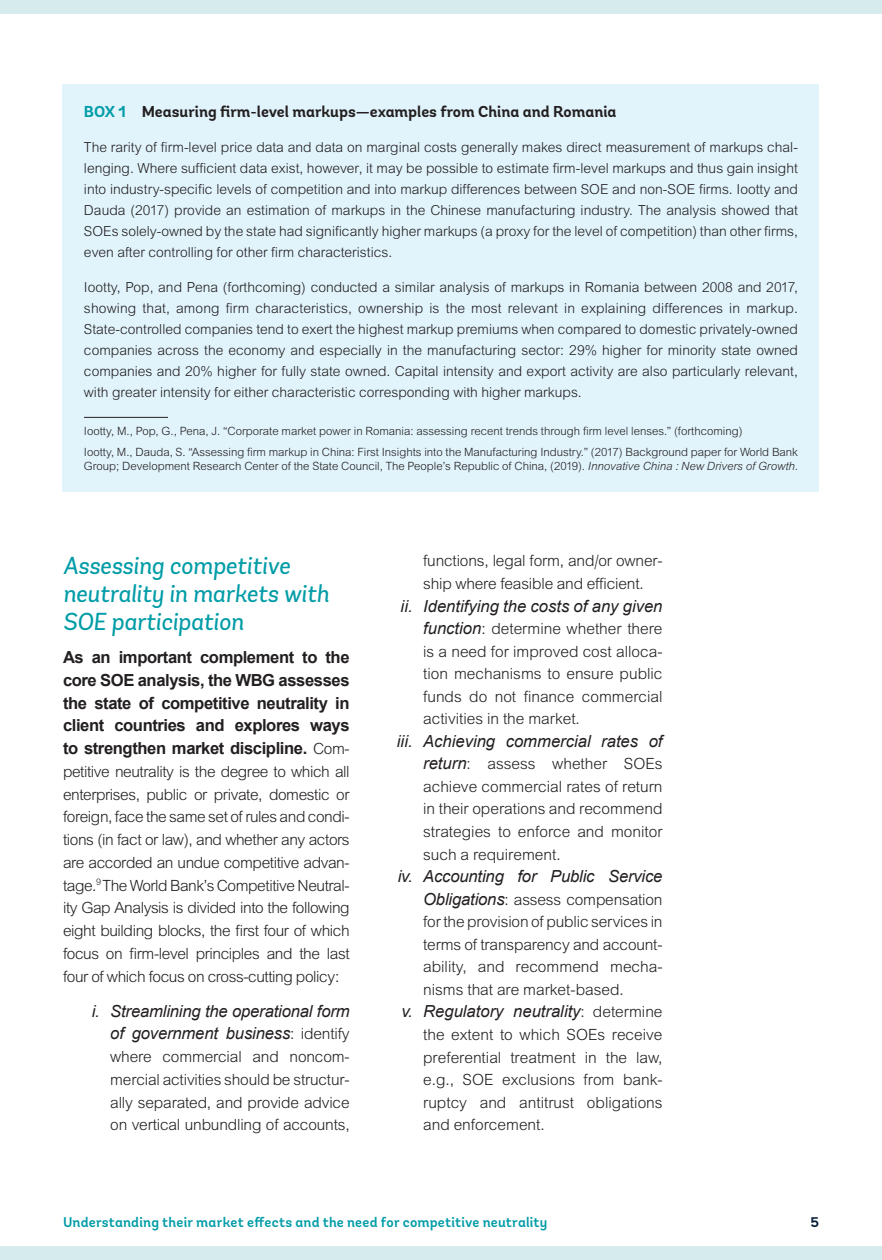
<style>
.page{position:relative;width:882px;height:1260px;background:#fff}
.page>*{position:absolute;margin:0;border:0;box-sizing:border-box;transform-origin:0 0}
.t1{font:italic 24.5px/28px "Andes";color:#009ca7}
.t2{font:16.62px/22.8px "Arial";color:#231f20;text-align:justify}
.t3{font:italic 16.62px "Arial";letter-spacing:-.01em;color:#231f20}
.t4{font:700 15.75px "Andes";color:#231f20}
.t5{font:14.88px/21px "Arial";color:#231f20;text-align:justify}
.t6{font:600 14px "Andes";letter-spacing:.015em;color:#009ca7}
.t7{font:700 14px "Andes";color:#09213e}
.t8{font:12.25px/21px "Arial";color:#231f20}
.s1{color:#009ca7}
.s2{font-family:"Arial Itlic"}
.s3{font-weight:700}
.s4{font-style:italic}
.s5{font-style:normal}
</style>
<div class="page">
<div style="left:0;top:0;width:882px;height:14px;background:#d5ebee"></div>
<div style="left:0;top:1246px;width:882px;height:14px;background:#d5ebee"></div>
<div style="left:63px;top:84px;width:756px;height:407px;background:#e1f4fc"></div>
<hr style="left:84px;top:417px;width:84px;height:1px;background:#231f20">
<p class="t4" style="left:84px;top:102px;width:534px"><span class="s1">BOX 1</span> Measuring firm-level markups—examples from China and Romania</p>
<p class="t5" style="left:84px;top:138px;width:716px">The rarity of firm-level price data and data on marginal costs generally makes direct measurement of markups chal&shy;lenging. Where sufficient data exist, however, it may be possible to estimate firm-level markups and thus gain insight into industry-specific levels of competition and into markup differences between SOE and non-SOE firms. Iootty and Dauda (2017) provide an estimation of markups in the Chinese manufacturing industry. The analysis showed that SOEs solely-owned by the state had significantly higher markups (a proxy for the level of competition) than other firms, even after controlling for other firm characteristics.</p>
<p class="t5" style="left:84px;top:278px;width:716px">Iootty, Pop, and Pena (forthcoming) conducted a similar analysis of markups in Romania between 2008 and 2017, showing that, among firm characteristics, ownership is the most relevant in explaining differences in markup.<br>State-controlled companies tend to exert the highest markup premiums when compared to domestic privately-owned companies across the economy and especially in the manufacturing sector: 29% higher for minority state owned companies and 20% higher for fully state owned. Capital intensity and export activity are also particularly relevant, with greater intensity for either characteristic corresponding with higher markups.</p>
<p class="t8" style="left:84px;top:422px;width:716px">Iootty, M., Pop, G., Pena, J. “Corporate market power in Romania: assessing recent trends through firm level lenses.” (forthcoming)<br>Iootty, M., Dauda, S. “Assessing firm markup in China: First Insights into the Manufacturing Industry.” (2017) Background paper for World Bank</p>
<p class="t8" style="left:84px;top:457px;width:715px">Group; Development Research Center of the State Council, The People’s Republic of China, (2019). <span class="s2">Innovative China : New Drivers of Growth.</span></p>
<h1 class="t1" style="left:63px;top:552px;width:267px">Assessing competitive neutrality in markets with<br>SOE participation</h1>
<p class="t2" style="left:63px;top:648px;width:288px"><span class="s3">As an important complement to the core SOE analysis, the WBG assesses the state of competitive neutrality in client countries and explores ways to strengthen market discipline.</span> Com&shy;petitive neutrality is the degree to which all enterprises, public or private, domestic or foreign, face the same set of rules and condi&shy;tions (in fact or law), and whether any actors are accorded an undue competitive advan&shy;tage.<sup>9</sup> The World Bank’s Competitive Neutral&shy;ity Gap Analysis is divided into the following eight building blocks, the first four of which focus on firm-level principles and the last four of which focus on cross-cutting policy:</p>
<p class="t2" style="left:110px;top:1001px;width:241px;text-indent:-18px"><span class="s4">i. Streamlining the operational form of government business</span>: identify where commercial and noncom&shy;mercial activities should be structur&shy;ally separated, and provide advice on vertical unbundling of accounts,</p>
<p class="t2" style="left:423px;top:551px;width:241px">functions, legal form, and/or owner&shy;ship where feasible and efficient.</p>
<p class="t2" style="left:423px;top:596px;width:241px;text-indent:-23px"><span class="s4">ii. Identifying the costs of any given function</span>: determine whether there is a need for improved cost alloca&shy;tion mechanisms to ensure public funds do not finance commercial activities in the market.</p>
<p class="t2" style="left:423px;top:731px;width:241px;text-indent:-26px"><span class="s4">iii. Achieving commercial rates of return</span>: assess whether SOEs achieve commercial rates of return in their operations and recommend strategies to enforce and monitor such a requirement.</p>
<p class="t3" style="left:398px;top:865px;width:266px">iv. Accounting for Public Service</p>
<p class="t2" style="left:423px;top:889px;width:241px"><span class="s4">Obligations</span>: assess compensation</p>
<p class="t2" style="left:423px;top:912px;width:241px">for the provision of public services in</p>
<p class="t2" style="left:423px;top:934px;width:241px">terms of transparency and account-</p>
<p class="t2" style="left:423px;top:957px;width:241px">ability, and recommend mecha-</p>
<p class="t2" style="left:423px;top:979px;width:202px">nisms that are market-based.</p>
<p class="t3" style="left:401px;top:1001px;width:263px">v. Regulatory neutrality<span class="s5">: determine</span></p>
<p class="t2" style="left:423px;top:1024px;width:241px">the extent to which SOEs receive</p>
<p class="t2" style="left:423px;top:1047px;width:241px">preferential treatment in the law,</p>
<p class="t2" style="left:423px;top:1070px;width:241px">e.g., SOE exclusions from bank-</p>
<p class="t2" style="left:423px;top:1092px;width:241px">ruptcy and antitrust obligations</p>
<p class="t2" style="left:423px;top:1115px;width:123px">and enforcement.</p>
<p class="t6" style="left:63px;top:1214px;width:486px">Understanding their market effects and the need for competitive neutrality</p>
<p class="t7" style="left:810px;top:1214px;width:10px">5</p>
</div>
